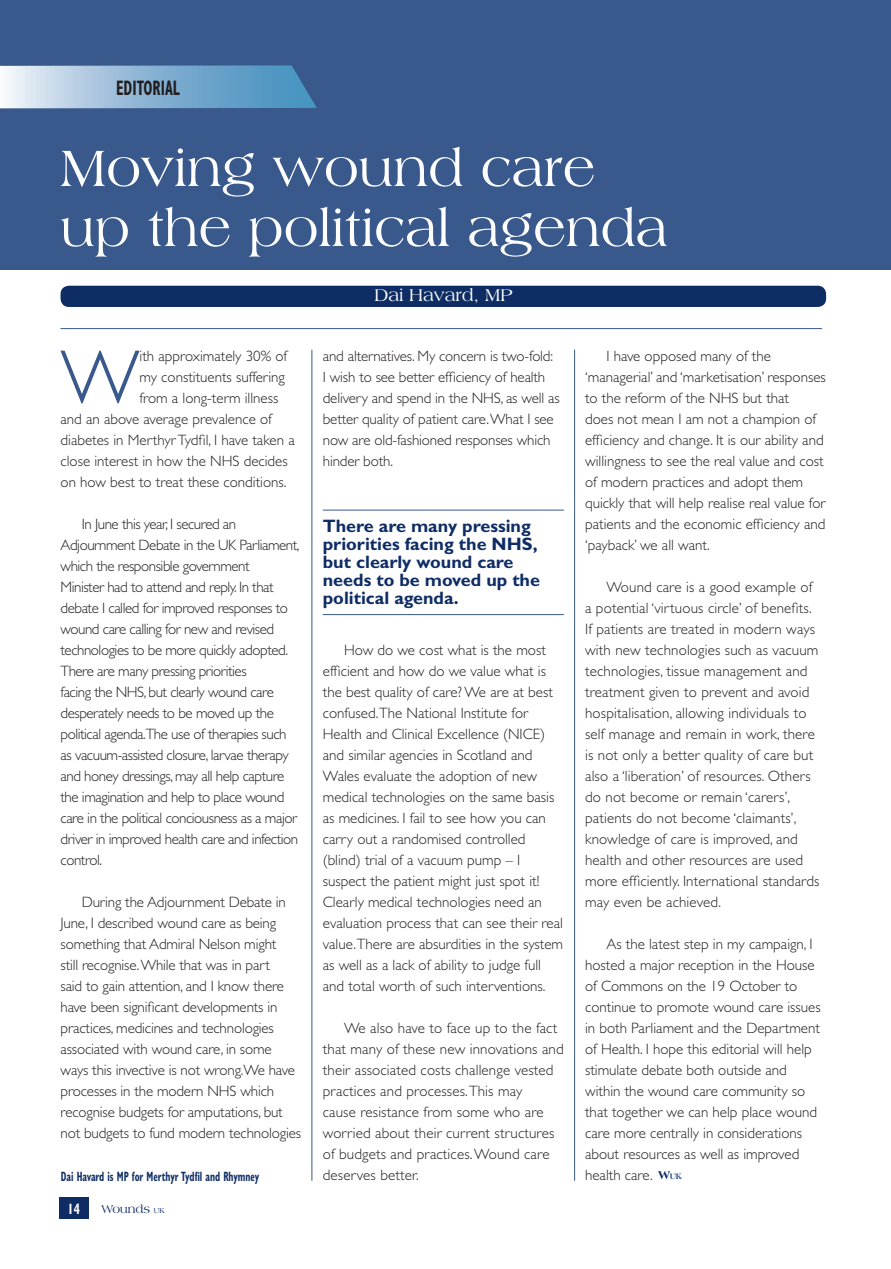
<style>
.page{position:relative;width:891px;height:1269px;background:#fff}
.page>*{position:absolute;margin:0;border:0;box-sizing:border-box;transform-origin:0 0}
.t1{font:300 76.65px "Gill Sans";color:#39588b}
.t2{font:54px/60px "Americana BT";color:#fff}
.t3{font:700 condensed 21px "Gill Sans";color:#231f20;scale:.7 1}
.t4{font:700 18px/18px "Gill Sans";color:#0f2d65}
.t5{font:18px "Americana BT";color:#fff}
.t6{font:300 15px/21px "Gill Sans";color:#231f20}
.t7{font:300 15px/21px "Gill Sans";letter-spacing:-.03em;color:#231f20}
.t8{font:700 condensed 15px "Gill Sans";color:#fff;scale:.8 1}
.t9{font:700 condensed 13.5px "Gill Sans";color:#0f2d65;scale:.7 1}
.t10{font:12px "Americana BT";color:#0f2d65}
.t11{font:800 8.4px "Americana BT";color:#39588b}
.s1{font-size:7.5px}
.s2{font-size:12px;color:#0f2d65}
</style>
<div class="page">
<div style="left:0;top:0;width:891px;height:269px;background:#39588b"></div>
<hr style="left:61px;top:328px;width:761px;height:1px;background:#39588b">
<svg style="left:0;top:65px;width:317px;height:43px"></svg>
<div style="left:61px;top:286px;width:765px;height:21px;background:#0f2d65"></div>
<hr style="left:312px;top:349px;width:1px;height:831px;background:#39588b">
<hr style="left:574px;top:349px;width:1px;height:831px;background:#39588b">
<hr style="left:323px;top:510px;width:241px;height:1px;background:#39588b">
<hr style="left:323px;top:614px;width:241px;height:1px;background:#39588b">
<div style="left:59px;top:1197px;width:30px;height:21px;background:#0f2d65"></div>
<h3 class="t3" style="left:116px;top:75px;width:93px">EDITORIAL</h3>
<h2 class="t2" style="left:61px;top:137px;width:608px">Moving wound care up the political agenda</h2>
<h1 class="t1" style="left:61px;top:334px;width:80px">W</h1>
<p class="t6" style="left:139px;top:345px;width:149px">ith approximately 30% of</p>
<p class="t6" style="left:139px;top:366px;width:147px">my constituents suffering</p>
<p class="t6" style="left:139px;top:387px;width:140px">from a long-term illness</p>
<p class="t6" style="left:61px;top:408px;width:213px">and an above average prevalence of</p>
<p class="t6" style="left:61px;top:429px;width:236px">diabetes in Merthyr Tydfil, I have taken a</p>
<p class="t6" style="left:61px;top:450px;width:229px">close interest in how the NHS decides</p>
<p class="t6" style="left:61px;top:471px;width:227px">on how best to treat these conditions.</p>
<p class="t7" style="left:61px;top:513px;width:241px;text-indent:21px">In June this year, I secured an Adjournment Debate in the UK Parliament, which the responsible government<br>Minister had to attend and reply. In that debate I called for improved responses to wound care calling for new and revised technologies to be more quickly adopted.<br>There are many pressing priorities<br>facing the NHS, but clearly wound care desperately needs to be moved up the political agenda.The use of therapies such as vacuum-assisted closure, larvae therapy and honey dressings, may all help capture the imagination and help to place wound care in the political conciousness as a major driver in improved health care and infection control.</p>
<p class="t6" style="left:61px;top:891px;width:242px;text-indent:21px">During the Adjournment Debate in June, I described wound care as being something that Admiral Nelson might<br>still recognise. While that was in part<br>said to gain attention, and I know there have been significant developments in practices, medicines and technologies associated with wound care, in some ways this invective is not wrong.We have processes in the modern NHS which recognise budgets for amputations, but not budgets to fund modern technologies</p>
<p class="t9" style="left:61px;top:1167px;width:285px">Dai Havard is MP for Merthyr Tydfil and Rhymney</p>
<p class="t8" style="left:68px;top:1199px;width:17px">14</p>
<p class="t10" style="left:101px;top:1201px;width:65px">Wounds <span class="s1">UK</span></p>
<p class="t5" style="left:374px;top:285px;width:139px">Dai Havard, MP</p>
<p class="t6" style="left:323px;top:345px;width:238px">and alternatives. My concern is two-fold:<br>I wish to see better efficiency of health delivery and spend in the NHS, as well as better quality of patient care. What I see now are old-fashioned responses which hinder both.</p>
<p class="t4" style="left:323px;top:516px;width:219px">There are many pressing priorities facing the NHS, but clearly wound care needs to be moved up the political agenda.</p>
<p class="t6" style="left:323px;top:639px;width:242px;text-indent:21px">How do we cost what is the most efficient and how do we value what is the best quality of care? We are at best confused.The National Institute for Health and Clinical Excellence (NICE) and similar agencies in Scotland and Wales evaluate the adoption of new medical technologies on the same basis as medicines. I fail to see how you can carry out a randomised controlled (blind) trial of a vacuum pump – I suspect the patient might just spot it!<br>Clearly medical technologies need an evaluation process that can see their real value.There are absurdities in the system as well as a lack of ability to judge full and total worth of such interventions.</p>
<p class="t6" style="left:323px;top:1017px;width:242px;text-indent:21px">We also have to face up to the fact that many of these new innovations and their associated costs challenge vested practices and processes. This may<br>cause resistance from some who are worried about their current structures of budgets and practices. Wound care deserves better.</p>
<p class="t6" style="left:585px;top:345px;width:242px;text-indent:21px">I have opposed many of the ‘managerial’ and ‘marketisation’ responses to the reform of the NHS but that<br>does not mean I am not a champion of efficiency and change. It is our ability and willingness to see the real value and cost of modern practices and adopt them quickly that will help realise real value for patients and the economic efficiency and ‘payback’ we all want.</p>
<p class="t6" style="left:585px;top:576px;width:236px;text-indent:21px">Wound care is a good example of a potential ‘virtuous circle’ of benefits.<br>If patients are treated in modern ways with new technologies such as vacuum technologies, tissue management and treatment given to prevent and avoid hospitalisation, allowing individuals to self manage and remain in work, there is not only a better quality of care but also a ‘liberation’ of resources. Others do not become or remain ‘carers’, patients do not become ‘claimants’, knowledge of care is improved, and health and other resources are used more efficiently. International standards may even be achieved.</p>
<p class="t6" style="left:585px;top:933px;width:237px;text-indent:21px">As the latest step in my campaign, I hosted a major reception in the House of Commons on the 19 October to continue to promote wound care issues in both Parliament and the Department of Health. I hope this editorial will help stimulate debate both outside and within the wound care community so that together we can help place wound care more centrally in considerations about resources as well as improved health care.</p>
<p class="t11" style="left:658px;top:1170px;width:25px"><span class="s2">W</span>UK</p>
</div>
